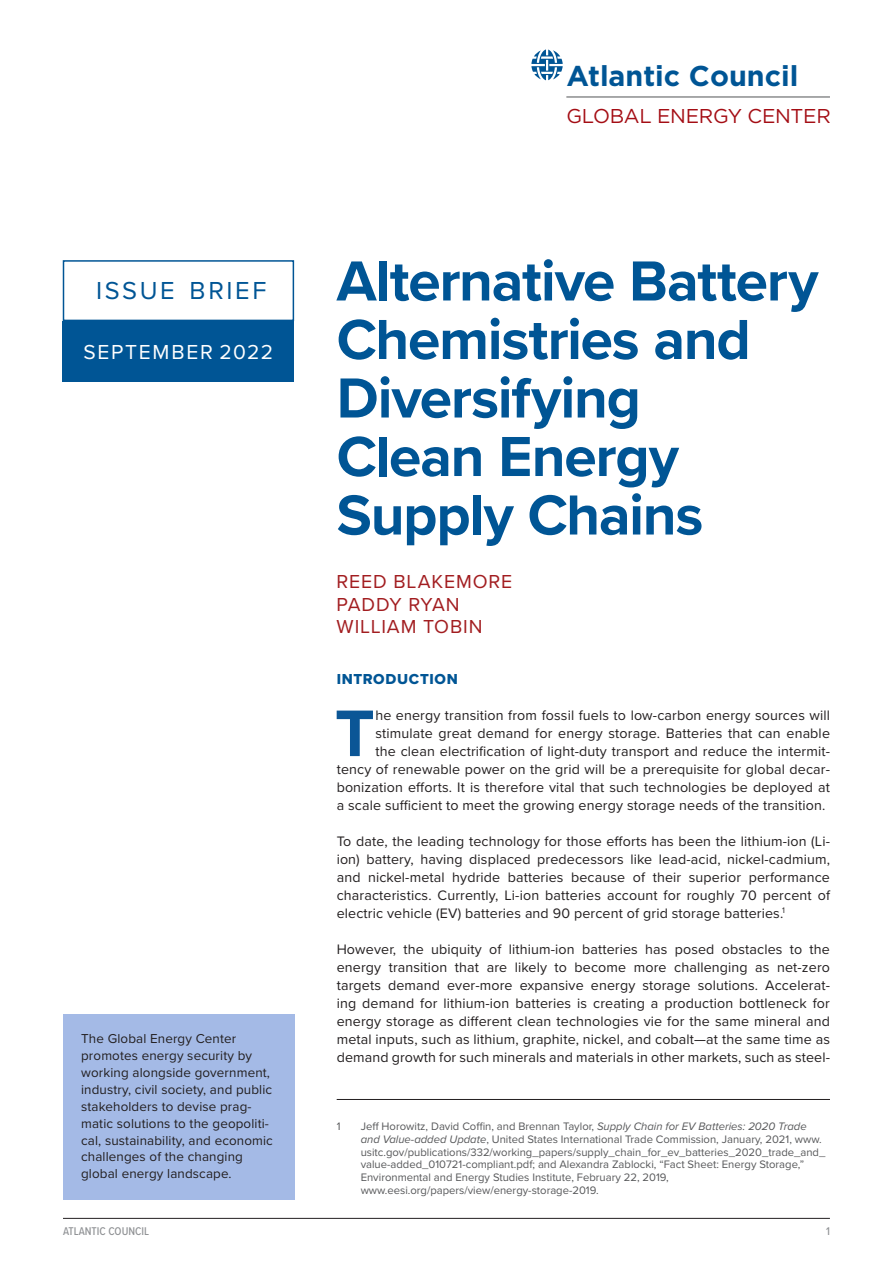
<style>
.page{position:relative;width:893px;height:1263px;background:#fff}
.page>*{position:absolute;margin:0;border:0;box-sizing:border-box;transform-origin:0 0}
.IB_-_newtext_dropcap{font:700 68.25px "Proxima Nova";color:#0b5696}
.IB_-_Title{font:700 58.5px/58.5px "Proxima Nova";letter-spacing:-.02em;color:#005595}
.t1{font:700 28.65px "Gotham";color:#005595}
.t2{font:25.5px "Proxima Nova";letter-spacing:.1em;color:#005595}
.t3{font:21px "Proxima Nova";letter-spacing:.08em;color:#fff}
.t4{font:19.95px "Gotham";letter-spacing:-.015em;color:#a40d14}
.IB_-_section_head{font:19.5px "Proxima Nova";letter-spacing:.045em;color:#a21d20}
.IB_-_section_head-2{font:19.5px "Proxima Nova";letter-spacing:.02em;color:#a21d20}
.IB_-_section_head-3{font:15px "Proxima Nova Extrabld";letter-spacing:.045em;color:#005595}
.IB_-_newtext{font:14.25px/18px "Proxima Nova";letter-spacing:.01em;color:#231f20;text-align:justify}
.IB_-_newtext_dropcap-2{font:14.25px "Proxima Nova";letter-spacing:.01em;color:#231f20}
.IB_-_newtext-2{font:13.35px/17px "Proxima Nova";letter-spacing:.01em;color:#231f20}
.t5{font:500 11.7px "Proxima Nova Cond";color:#8f9194}
.IB_-_Footnotes{font:11.25px/12.8px "Proxima Nova";color:#57585a}
.s1{font-style:italic}
</style>
<div class="page">
<hr style="left:63px;top:1218px;width:767px;height:1px;background:#231f20">
<div style="left:63px;top:1014px;width:231px;height:186px;background:#a4bae6"></div>
<div style="left:63px;top:321px;width:231px;height:61px;background:#005595"></div>
<div style="left:63px;top:260px;width:231px;height:61px;background:#fff;border:2px solid #005595"></div>
<hr style="left:337px;top:1099px;width:493px;height:1px;background:#231f20">
<svg style="left:531px;top:49px;width:32px;height:31px"></svg>
<hr style="left:566px;top:96px;width:264px;height:1px;background:#57585a">
<p class="t2" style="left:96px;top:272px;width:172px">ISSUE BRIEF</p>
<p class="t3" style="left:83px;top:336px;width:191px">SEPTEMBER 2022</p>
<p class="IB_-_newtext-2" style="left:81px;top:1029px;width:193px">The Global Energy Center promotes energy security by working alongside government, industry, civil society, and public stakeholders to devise prag&shy;matic solutions to the geopoliti&shy;cal, sustainability, and economic challenges of the changing global energy landscape.</p>
<p class="t1" style="left:566px;top:57px;width:233px">Atlantic Council</p>
<p class="t4" style="left:566px;top:104px;width:266px">GLOBAL ENERGY CENTER</p>
<p class="IB_-_Title" style="left:337px;top:250px;width:483px">Alternative Battery<br>Chemistries and<br>Diversifying<br>Clean Energy<br>Supply Chains</p>
<p class="IB_-_section_head" style="left:337px;top:567px;width:177px">REED BLAKEMORE</p>
<p class="IB_-_section_head-2" style="left:337px;top:590px;width:124px">PADDY RYAN</p>
<p class="IB_-_section_head" style="left:337px;top:612px;width:148px">WILLIAM TOBIN</p>
<p class="IB_-_section_head-3" style="left:337px;top:668px;width:123px">INTRODUCTION</p>
<p class="IB_-_newtext_dropcap" style="left:335px;top:682px;width:41px">T</p>
<p class="IB_-_newtext_dropcap-2" style="left:375px;top:705px;width:456px">he energy transition from fossil fuels to low-carbon energy sources will</p>
<p class="IB_-_newtext_dropcap-2" style="left:375px;top:723px;width:456px">stimulate great demand for energy storage. Batteries that can enable</p>
<p class="IB_-_newtext_dropcap-2" style="left:375px;top:741px;width:456px">the clean electrification of light-duty transport and reduce the intermit-</p>
<p class="IB_-_newtext_dropcap-2" style="left:337px;top:759px;width:495px">tency of renewable power on the grid will be a prerequisite for global decar-</p>
<p class="IB_-_newtext_dropcap-2" style="left:337px;top:777px;width:495px">bonization efforts. It is therefore vital that such technologies be deployed at</p>
<p class="IB_-_newtext_dropcap-2" style="left:337px;top:795px;width:490px">a scale sufficient to meet the growing energy storage needs of the transition.</p>
<p class="IB_-_newtext" style="left:337px;top:832px;width:495px">To date, the leading technology for those efforts has been the lithium-ion (Li&shy;ion) battery, having displaced predecessors like lead-acid, nickel-cadmium, and nickel-metal hydride batteries because of their superior performance characteristics. Currently, Li-ion batteries account for roughly 70 percent of electric vehicle (EV) batteries and 90 percent of grid storage batteries.<sup>1</sup></p>
<p class="IB_-_newtext" style="left:337px;top:940px;width:495px">However, the ubiquity of lithium-ion batteries has posed obstacles to the energy transition that are likely to become more challenging as net-zero targets demand ever-more expansive energy storage solutions. Accelerat&shy;ing demand for lithium-ion batteries is creating a production bottleneck for energy storage as different clean technologies vie for the same mineral and metal inputs, such as lithium, graphite, nickel, and cobalt—at the same time as demand growth for such minerals and materials in other markets, such as steel-</p>
<p class="IB_-_Footnotes" style="left:337px;top:1119px;width:5px">1</p>
<p class="IB_-_Footnotes" style="left:361px;top:1119px;width:466px">Jeff Horowitz, David Coffin, and Brennan Taylor, <span class="s1">Supply Chain for EV Batteries: 2020 Trade and Value-added Update</span>, United States International Trade Commission, January, 2021, www. usitc.gov/publications/332/working_papers/supply_chain_for_ev_batteries_2020_trade_and_ value-added_010721-compliant.pdf; and Alexandra Zablocki, “Fact Sheet: Energy Storage,” Environmental and Energy Studies Institute, February 22, 2019, www.eesi.org/papers/view/energy-storage-2019.</p>
<p class="t5" style="left:63px;top:1222px;width:88px">ATLANTIC COUNCIL</p>
<p class="t5" style="left:826px;top:1222px;width:5px">1</p>
</div>
